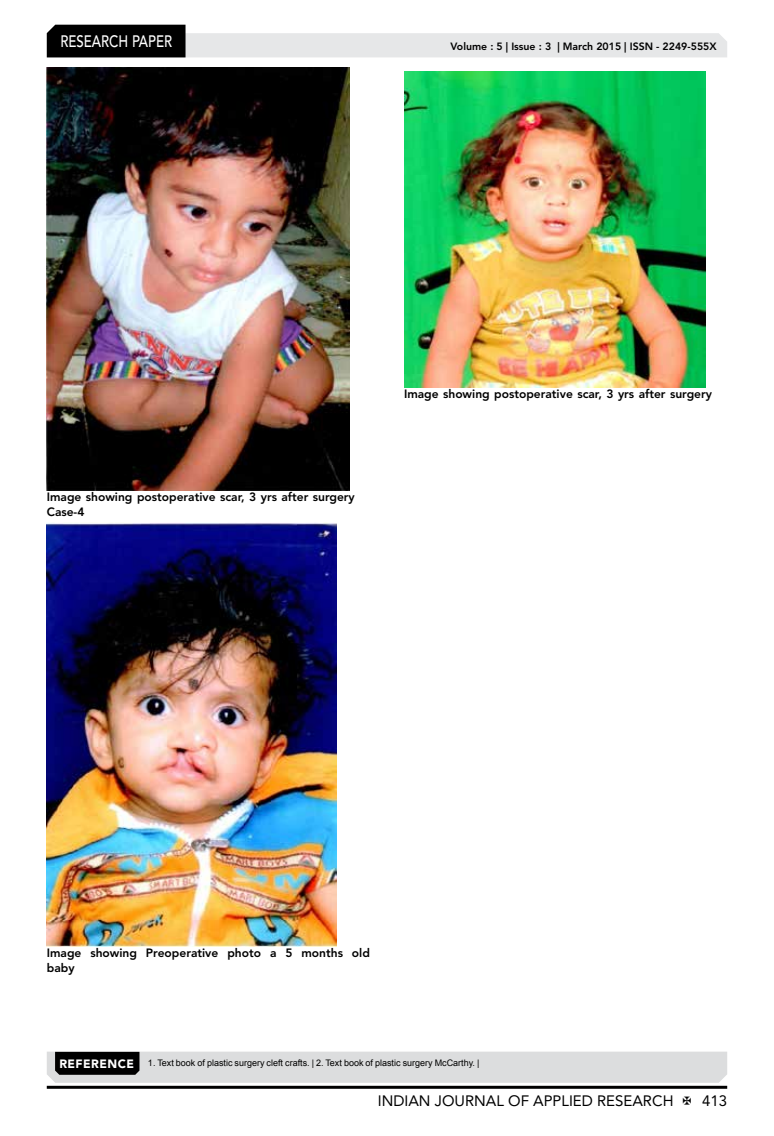
<style>
.page{position:relative;width:774px;height:1136px;background:#fff}
.page>*{position:absolute;margin:0;border:0;box-sizing:border-box;transform-origin:0 0}
.t1{font:500 16.5px "Avenir LT Std";color:#fff;scale:.8 1}
.t2{font:15px "Avenir LT Std";color:#000}
.t3{font:800 12px/14.7px "Avenir LT Std";color:#000}
.t4{font:800 10.5px "Avenir LT Std";color:#000}
.t5{font:9px "Arial";color:#000}
.s1{font-family:"Avenir LT Std";font-weight:900;font-size:12px;color:#fff}
</style>
<div class="page">
<hr style="left:47px;top:1085px;width:680px;height:3px;background:#000">
<svg style="left:47px;top:25px;width:680px;height:32px"></svg>
<svg style="left:47px;top:1051px;width:680px;height:31px;background:#c8c9ca"></svg>
<img style="left:47px;top:68px;width:302px;height:423px">
<img style="left:47px;top:522px;width:290px;height:424px">
<img style="left:404px;top:72px;width:301px;height:316px">
<h1 class="t1" style="left:60px;top:32px;width:139px">RESEARCH PAPER</h1>
<p class="t4" style="left:450px;top:41px;width:268px">Volume : 5 | Issue : 3 | March 2015 | ISSN - 2249-555X</p>
<p class="t3" style="left:47px;top:489px;width:309px">Image showing postoperative scar, 3 yrs after surgery<br>Case-4</p>
<p class="t3" style="left:404px;top:386px;width:309px">Image showing postoperative scar, 3 yrs after surgery</p>
<p class="t3" style="left:47px;top:945px;width:325px">Image showing Preoperative photo a 5 months old baby</p>
<p class="t5" style="left:59px;top:1056px;width:422px"><span class="s1">REFERENCE</span> 1. Text book of plastic surgery cleft crafts. | 2. Text book of plastic surgery McCarthy. |</p>
<p class="t2" style="left:378px;top:1091px;width:297px">INDIAN JOURNAL OF APPLIED RESEARCH</p>
<p class="t2" style="left:702px;top:1091px;width:27px">413</p>
</div>
